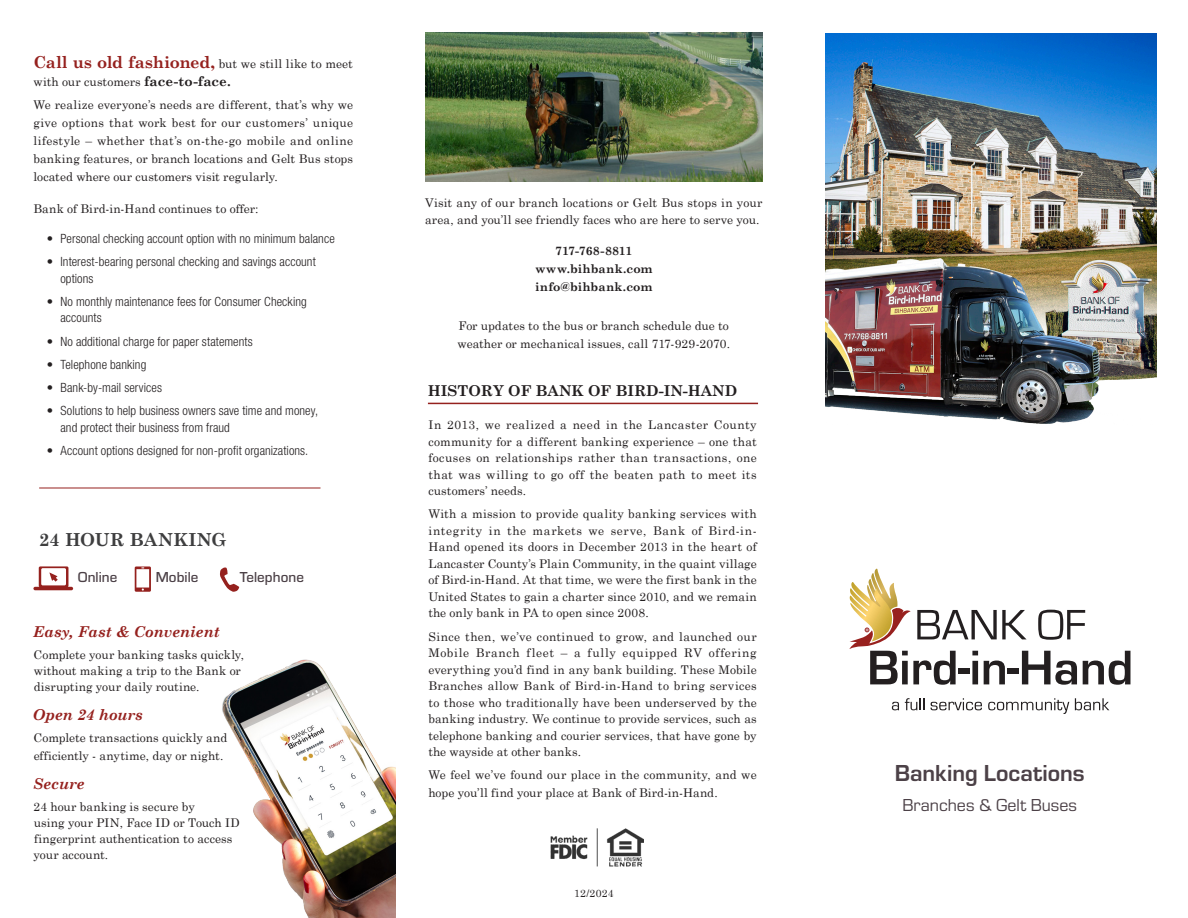
<style>
.page{position:relative;width:1188px;height:918px;background:#fff}
.page>*{position:absolute;margin:0;border:0;box-sizing:border-box;transform-origin:0 0}
.t1{font:700 24px "Eurostile";color:#4c4147}
.t2{font:18px "Eurostile";color:#4c4147}
.t3{font:700 18px "Century Schoolbook";letter-spacing:.01em;color:#3e3e3f}
.head_RED{font:italic 700 15px "Century Schoolbook";letter-spacing:-.005em;color:#95211e}
.head_1{font:700 15px "Century Schoolbook";color:#231f20}
.t4{font:500 15px "Eurostile";letter-spacing:.005em;color:#4c4147}
.t5{font:300 condensed 12.75px/16.5px "Helvetica Neue LT Std";letter-spacing:.005em;color:#231f20}
.body_open{font:12px/16.5px "Century Schoolbook";letter-spacing:.005em;color:#231f20;text-align:justify}
.body{font:12px/15.8px "Century Schoolbook";letter-spacing:.005em;color:#231f20}
.body_open-2{font:700 12px/18px "Century Schoolbook";letter-spacing:.01em;color:#231f20;text-align:center}
.body_open-3{font:10.5px "Century Schoolbook";letter-spacing:.02em;color:#231f20}
.s1{font-weight:700;font-size:16.5px;color:#95211e}
.s2{font-weight:700;font-size:13.5px}
</style>
<div class="page">
<img style="left:222px;top:659px;width:174px;height:259px">
<svg style="left:892px;top:702px;width:7px;height:8px"></svg>
<svg style="left:905px;top:698px;width:19px;height:12px"></svg>
<svg style="left:931px;top:698px;width:51px;height:12px"></svg>
<svg style="left:988px;top:698px;width:81px;height:16px"></svg>
<svg style="left:1075px;top:698px;width:34px;height:12px"></svg>
<svg style="left:849px;top:569px;width:281px;height:116px"></svg>
<hr style="left:428px;top:403px;width:330px;height:1px;background:#95211e">
<img style="left:550px;top:828px;width:94px;height:39px">
<svg style="left:135px;top:566px;width:16px;height:26px"></svg>
<svg style="left:33px;top:566px;width:40px;height:24px"></svg>
<svg style="left:220px;top:567px;width:20px;height:25px"></svg>
<img style="left:826px;top:34px;width:331px;height:390px">
<img style="left:425px;top:32px;width:338px;height:150px">
<hr style="left:39px;top:488px;width:282px;height:1px;background:#95211e">
<p class="body_open" style="left:33px;top:54px;width:321px;line-height:18px"><span class="s1">Call us old fashioned,</span> but we still like to meet with our customers <span class="s2">face-to-face.</span></p>
<p class="body_open" style="left:33px;top:96px;width:321px;line-height:18px">We realize everyone’s needs are different, that’s why we give options that work best for our customers’ unique lifestyle – whether that’s on-the-go mobile and online banking features, or branch locations and Gelt Bus stops located where our customers visit regularly.</p>
<p class="body_open" style="left:33px;top:200px;width:227px">Bank of Bird-in-Hand continues to offer:</p>
<p class="t5" style="left:47px;top:230px;width:289px">• Personal checking account option with no minimum balance</p>
<p class="t5" style="left:60px;top:253px;width:257px;text-indent:-13px">• Interest-bearing personal checking and savings account options</p>
<p class="t5" style="left:60px;top:293px;width:248px;text-indent:-13px">• No monthly maintenance fees for Consumer Checking accounts</p>
<p class="t5" style="left:47px;top:333px;width:207px">• No additional charge for paper statements</p>
<p class="t5" style="left:47px;top:356px;width:101px">• Telephone banking</p>
<p class="t5" style="left:47px;top:379px;width:117px">• Bank-by-mail services</p>
<p class="t5" style="left:60px;top:402px;width:259px;text-indent:-13px">• Solutions to help business owners save time and money, and protect their business from fraud</p>
<p class="t5" style="left:47px;top:442px;width:263px">• Account options designed for non-profit organizations.</p>
<p class="body_open" style="left:425px;top:195px;width:339px">Visit any of our branch locations or Gelt Bus stops in your area, and you’ll see friendly faces who are here to serve you.</p>
<p class="body_open-2" style="left:535px;top:242px;width:119px">717-768-8811 www.bihbank.com info@bihbank.com</p>
<p class="body_open" style="left:458px;top:316px;width:274px;line-height:18px">For updates to the bus or branch schedule due to weather or mechanical issues, call 717-929-2070.</p>
<p class="head_1" style="left:428px;top:381px;width:311px">HISTORY OF BANK OF BIRD-IN-HAND</p>
<p class="body_open" style="left:428px;top:416px;width:330px">In 2013, we realized a need in the Lancaster County community for a different banking experience – one that focuses on relationships rather than transactions, one that was willing to go off the beaten path to meet its customers’ needs.</p>
<p class="body_open" style="left:428px;top:506px;width:330px">With a mission to provide quality banking services with integrity in the markets we serve, Bank of Bird-in-Hand opened its doors in December 2013 in the heart of Lancaster County’s Plain Community, in the quaint village of Bird-in-Hand. At that time, we were the first bank in the United States to gain a charter since 2010, and we remain the only bank in PA to open since 2008.</p>
<p class="body_open" style="left:428px;top:628px;width:330px">Since then, we’ve continued to grow, and launched our Mobile Branch fleet – a fully equipped RV offering everything you’d find in any bank building. These Mobile Branches allow Bank of Bird-in-Hand to bring services to those who traditionally have been underserved by the banking industry. We continue to provide services, such as telephone banking and courier services, that have gone by the wayside at other banks.</p>
<p class="body_open" style="left:428px;top:766px;width:330px;line-height:18px">We feel we’ve found our place in the community, and we hope you’ll find your place at Bank of Bird-in-Hand.</p>
<p class="t3" style="left:39px;top:529px;width:189px">24 HOUR BANKING</p>
<p class="t4" style="left:78px;top:567px;width:41px">Online</p>
<p class="t4" style="left:156px;top:567px;width:44px">Mobile</p>
<p class="t4" style="left:240px;top:567px;width:66px">Telephone</p>
<p class="head_RED" style="left:33px;top:622px;width:188px">Easy, Fast &amp; Convenient</p>
<p class="body" style="left:34px;top:647px;width:212px">Complete your banking tasks quickly, without making a trip to the Bank or disrupting your daily routine.</p>
<p class="head_RED" style="left:33px;top:705px;width:111px">Open 24 hours</p>
<p class="body" style="left:34px;top:728px;width:195px;line-height:18px">Complete transactions quickly and efficiently - anytime, day or night.</p>
<p class="head_RED" style="left:33px;top:774px;width:53px">Secure</p>
<p class="body" style="left:34px;top:799px;width:208px">24 hour banking is secure by<br>using your PIN, Face ID or Touch ID fingerprint authentication to access your account.</p>
<p class="t2" style="left:903px;top:793px;width:176px">Branches &amp; Gelt Buses</p>
<p class="t1" style="left:895px;top:756px;width:191px">Banking Locations</p>
<p class="body_open-3" style="left:574px;top:886px;width:41px">12/2024</p>
</div>
